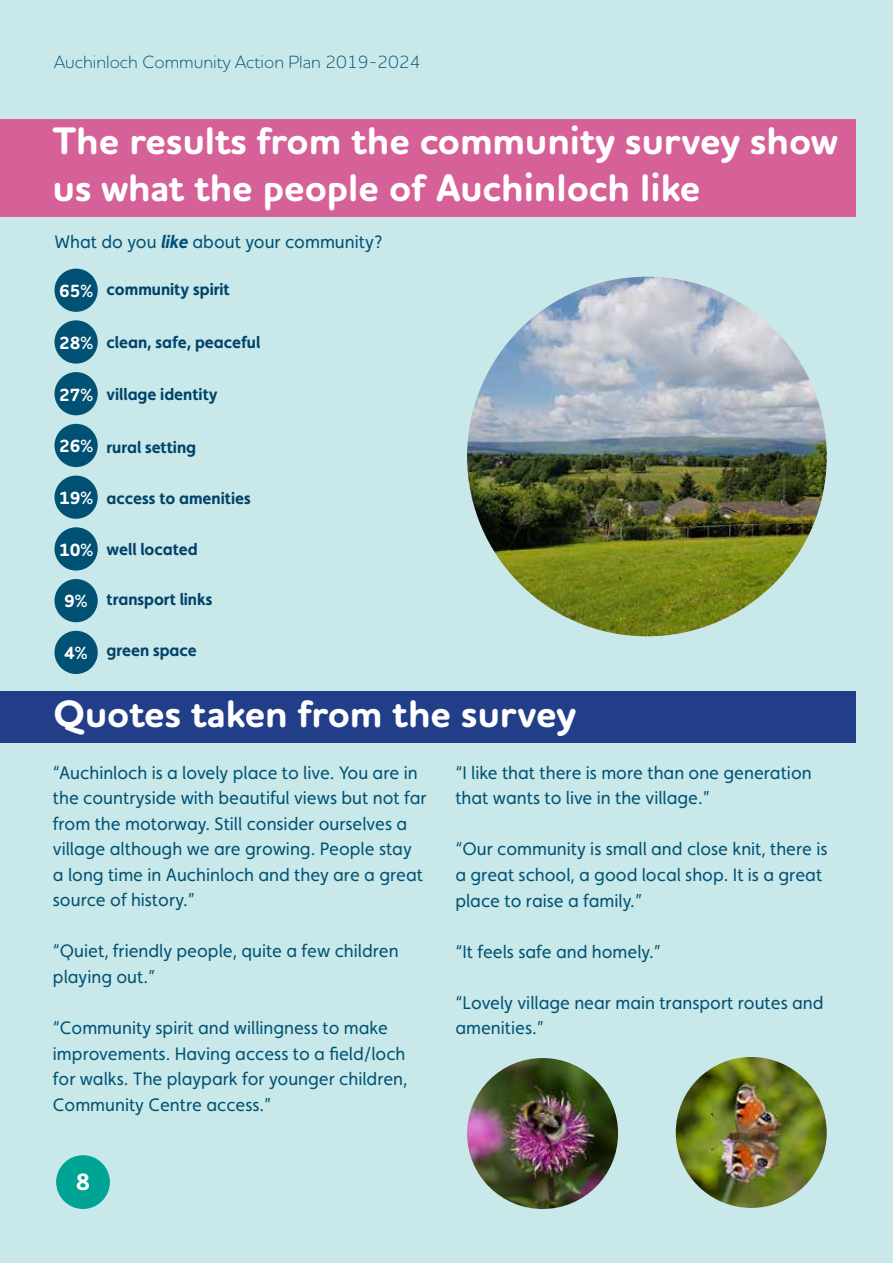
<style>
.page{position:relative;width:893px;height:1263px;background:#c9e8ea}
.page>*{position:absolute;margin:0;border:0;box-sizing:border-box;transform-origin:0 0}
.t1{font:700 39px/46.8px "Houschka Rounded";color:#fff}
.t2{font:700 24px "Houschka Rounded";color:#fff}
.t3{font:18px/25.5px "Faricy New";color:#005274}
.t4{font:300 18px "Houschka Rounded";color:#005274}
.t5{font:700 18px "Houschka Rounded";color:#fff}
.t6{font:700 16.5px "Faricy New";color:#004469}
.s1{font-weight:700;font-style:italic}
.s2{font-family:"Houschka Rounded";font-size:18px;color:#fff}
</style>
<div class="page">
<div style="left:56px;top:1155px;width:54px;height:54px;background:#00a494;border-radius:50%"></div>
<div style="left:0;top:119px;width:856px;height:98px;background:#d66198"></div>
<div style="left:0;top:691px;width:856px;height:52px;background:#223e88"></div>
<div style="left:54px;top:269px;width:44px;height:43px;background:#005173;border-radius:50%"></div>
<div style="left:54px;top:320px;width:44px;height:44px;background:#005173;border-radius:50%"></div>
<div style="left:54px;top:372px;width:44px;height:43px;background:#005173;border-radius:50%"></div>
<div style="left:54px;top:424px;width:44px;height:43px;background:#005173;border-radius:50%"></div>
<div style="left:54px;top:476px;width:44px;height:43px;background:#005173;border-radius:50%"></div>
<div style="left:54px;top:527px;width:44px;height:43px;background:#005173;border-radius:50%"></div>
<div style="left:54px;top:579px;width:44px;height:43px;background:#005173;border-radius:50%"></div>
<div style="left:54px;top:631px;width:44px;height:43px;background:#005173;border-radius:50%"></div>
<img style="left:467px;top:277px;width:360px;height:359px;border-radius:180px">
<img style="left:467px;top:1058px;width:151px;height:151px;border-radius:75px">
<img style="left:676px;top:1057px;width:151px;height:151px;border-radius:75px">
<p class="t4" style="left:54px;top:50px;width:368px">Auchinloch Community Action Plan 2019-2024</p>
<h1 class="t1" style="left:53px;top:118px;width:786px">The results from the community survey show us what the people of Auchinloch like</h1>
<p class="t3" style="left:54px;top:229px;width:330px">What do you <span class="s1">like</span> about your community?</p>
<p class="t6" style="left:107px;top:279px;width:125px">community spirit</p>
<p class="t5" style="left:59px;top:279px;width:35px">65%</p>
<p class="t6" style="left:59px;top:332px;width:203px"><span class="s2">28%</span> clean, safe, peaceful</p>
<p class="t6" style="left:59px;top:384px;width:160px"><span class="s2">27%</span> village identity</p>
<p class="t6" style="left:59px;top:438px;width:139px"><span class="s2">26%</span> rural setting</p>
<p class="t6" style="left:59px;top:488px;width:193px"><span class="s2">19%</span> access to amenities</p>
<p class="t6" style="left:59px;top:539px;width:140px"><span class="s2">10%</span> well located</p>
<p class="t6" style="left:64px;top:590px;width:150px"><span class="s2">9%</span> transport links</p>
<p class="t6" style="left:64px;top:640px;width:134px"><span class="s2">4%</span> green space</p>
<h1 class="t1" style="left:53px;top:691px;width:524px">Quotes taken from the survey</h1>
<p class="t3" style="left:53px;top:760px;width:375px">“Auchinloch is a lovely place to live. You are in the countryside with beautiful views but not far from the motorway. Still consider ourselves a village although we are growing. People stay a long time in Auchinloch and they are a great source of history.”</p>
<p class="t3" style="left:53px;top:938px;width:347px">“Quiet, friendly people, quite a few children playing out.”</p>
<p class="t3" style="left:53px;top:1015px;width:356px">“Community spirit and willingness to make improvements. Having access to a field/loch for walks. The playpark for younger children, Community Centre access.”</p>
<h2 class="t2" style="left:76px;top:1166px;width:16px">8</h2>
<p class="t3" style="left:455px;top:760px;width:358px">“I like that there is more than one generation that wants to live in the village.”</p>
<p class="t3" style="left:455px;top:836px;width:374px">“Our community is small and close knit, there is a great school, a good local shop. It is a great place to raise a family.”</p>
<p class="t3" style="left:455px;top:938px;width:207px">“It feels safe and homely.”</p>
<p class="t3" style="left:455px;top:989px;width:370px">“Lovely village near main transport routes and amenities.”</p>
</div>
